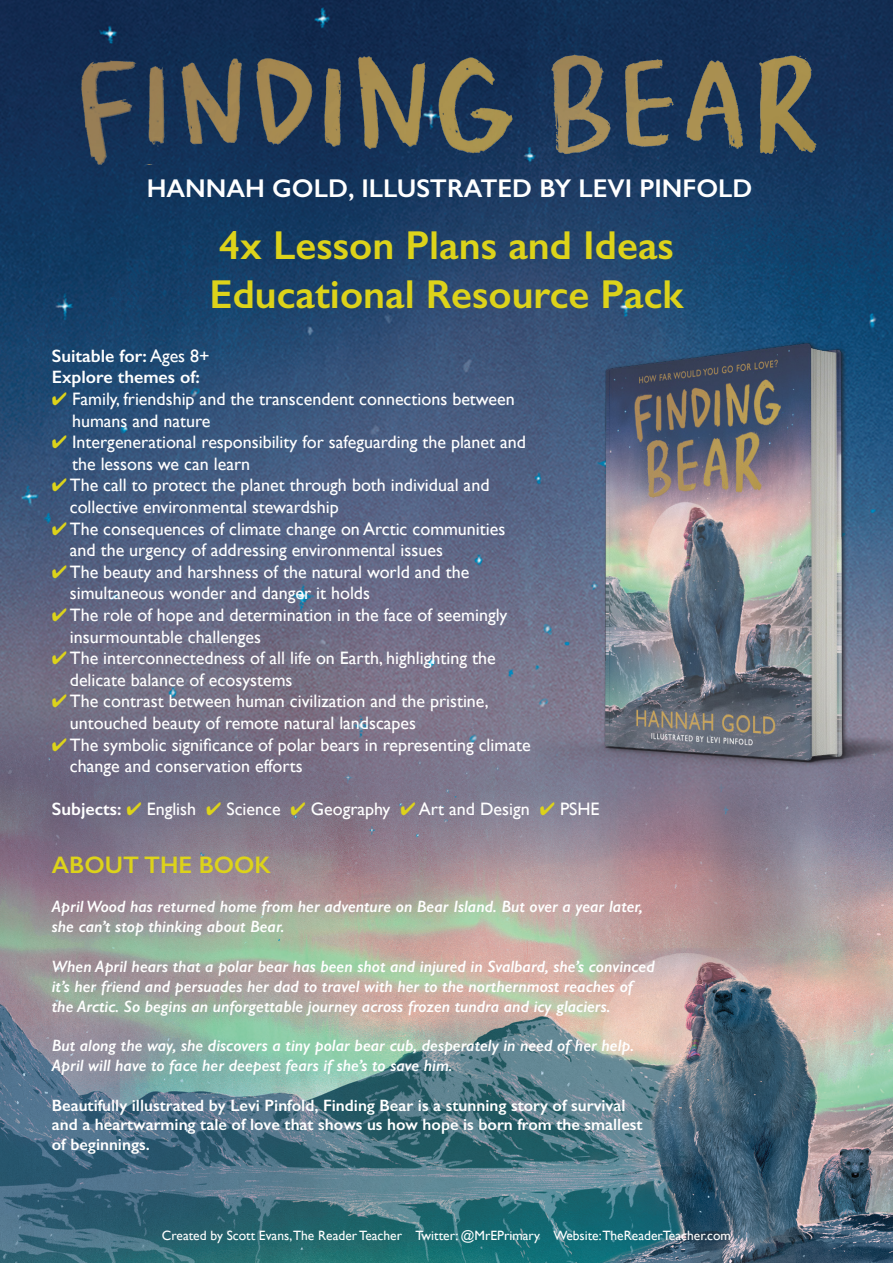
<style>
.page{position:relative;width:893px;height:1263px;background:#fff}
.page>*{position:absolute;margin:0;border:0;box-sizing:border-box;transform-origin:0 0}
.t1{font:600 40.5px/48.6px "Gill Sans";color:#ddd31a}
.t2{font:600 25.8px "Gill Sans";color:#fff}
.t3{font:600 24px "Gill Sans";color:#ddd31a}
.t4{font:18px/21.6px "Gill Sans";color:#fff}
.t5{font:600 18px "Gill Sans";color:#fff}
.t6{font:italic 600 16.5px/19.8px "Gill Sans";color:#fff}
.t7{font:600 16.5px/19.8px "Gill Sans";color:#fff}
.t8{font:13.5px "Gill Sans";color:#fff}
.s1{font-weight:400}
.s2{color:#ddd31a}
.s3{font-weight:600}
</style>
<div class="page">
<img style="left:0;top:0;width:893px;height:1263px">
<img style="left:60px;top:55px;width:485px;height:109px">
<img style="left:541px;top:55px;width:288px;height:100px">
<img style="left:536px;top:334px;width:357px;height:446px">
<p class="t2" style="left:147px;top:173px;width:607px">HANNAH GOLD, ILLUSTRATED BY LEVI PINFOLD</p>
<p class="t1" style="left:210px;top:221px;width:475px">4x Lesson Plans and Ideas<br>Educational Resource Pack</p>
<p class="t5" style="left:52px;top:345px;width:159px">Suitable for: <span class="s1">Ages 8+</span></p>
<p class="t5" style="left:52px;top:366px;width:150px">Explore themes of:</p>
<p class="t4" style="left:72px;top:388px;width:444px;text-indent:-20px"><span class="s2">✔</span> Family, friendship and the transcendent connections between humans and nature</p>
<p class="t4" style="left:72px;top:431px;width:456px;text-indent:-20px"><span class="s2">✔</span> Intergenerational responsibility for safeguarding the planet and the lessons we can learn</p>
<p class="t4" style="left:70px;top:474px;width:421px;text-indent:-18px"><span class="s2">✔</span> The call to protect the planet through both individual and collective environmental stewardship</p>
<p class="t4" style="left:70px;top:517px;width:437px;text-indent:-18px"><span class="s2">✔</span> The consequences of climate change on Arctic communities and the urgency of addressing environmental issues</p>
<p class="t4" style="left:70px;top:561px;width:401px;text-indent:-18px"><span class="s2">✔</span> The beauty and harshness of the natural world and the simultaneous wonder and danger it holds</p>
<p class="t4" style="left:70px;top:604px;width:439px;text-indent:-18px"><span class="s2">✔</span> The role of hope and determination in the face of seemingly insurmountable challenges</p>
<p class="t4" style="left:70px;top:647px;width:427px;text-indent:-18px"><span class="s2">✔</span> The interconnectedness of all life on Earth, highlighting the delicate balance of ecosystems</p>
<p class="t4" style="left:70px;top:690px;width:420px;text-indent:-18px"><span class="s2">✔</span> The contrast between human civilization and the pristine, untouched beauty of remote natural landscapes</p>
<p class="t4" style="left:70px;top:733px;width:462px;text-indent:-18px"><span class="s2">✔</span> The symbolic significance of polar bears in representing climate change and conservation efforts</p>
<p class="t4" style="left:52px;top:798px;width:549px"><span class="s3">Subjects:</span> <span class="s2">✔</span> English <span class="s2">✔</span> Science <span class="s2">✔</span> Geography <span class="s2">✔</span> Art and Design <span class="s2">✔</span> PSHE</p>
<p class="t3" style="left:52px;top:850px;width:221px">ABOUT THE BOOK</p>
<p class="t6" style="left:52px;top:897px;width:593px">April Wood has returned home from her adventure on Bear Island. But over a year later, she can’t stop thinking about Bear.</p>
<p class="t6" style="left:52px;top:956px;width:604px">When April hears that a polar bear has been shot and injured in Svalbard, she’s convinced it’s her friend and persuades her dad to travel with her to the northernmost reaches of the Arctic. So begins an unforgettable journey across frozen tundra and icy glaciers.</p>
<p class="t6" style="left:52px;top:1035px;width:584px">But along the way, she discovers a tiny polar bear cub, desperately in need of her help.<br>April will have to face her deepest fears if she’s to save him.</p>
<p class="t7" style="left:52px;top:1095px;width:592px">Beautifully illustrated by Levi Pinfold, Finding Bear is a stunning story of survival and a heartwarming tale of love that shows us how hope is born from the smallest of beginnings.</p>
<p class="t8" style="left:162px;top:1228px;width:571px">Created by Scott Evans,The Reader Teacher Twitter: @MrEPrimary Website:TheReaderTeacher.com</p>
</div>
